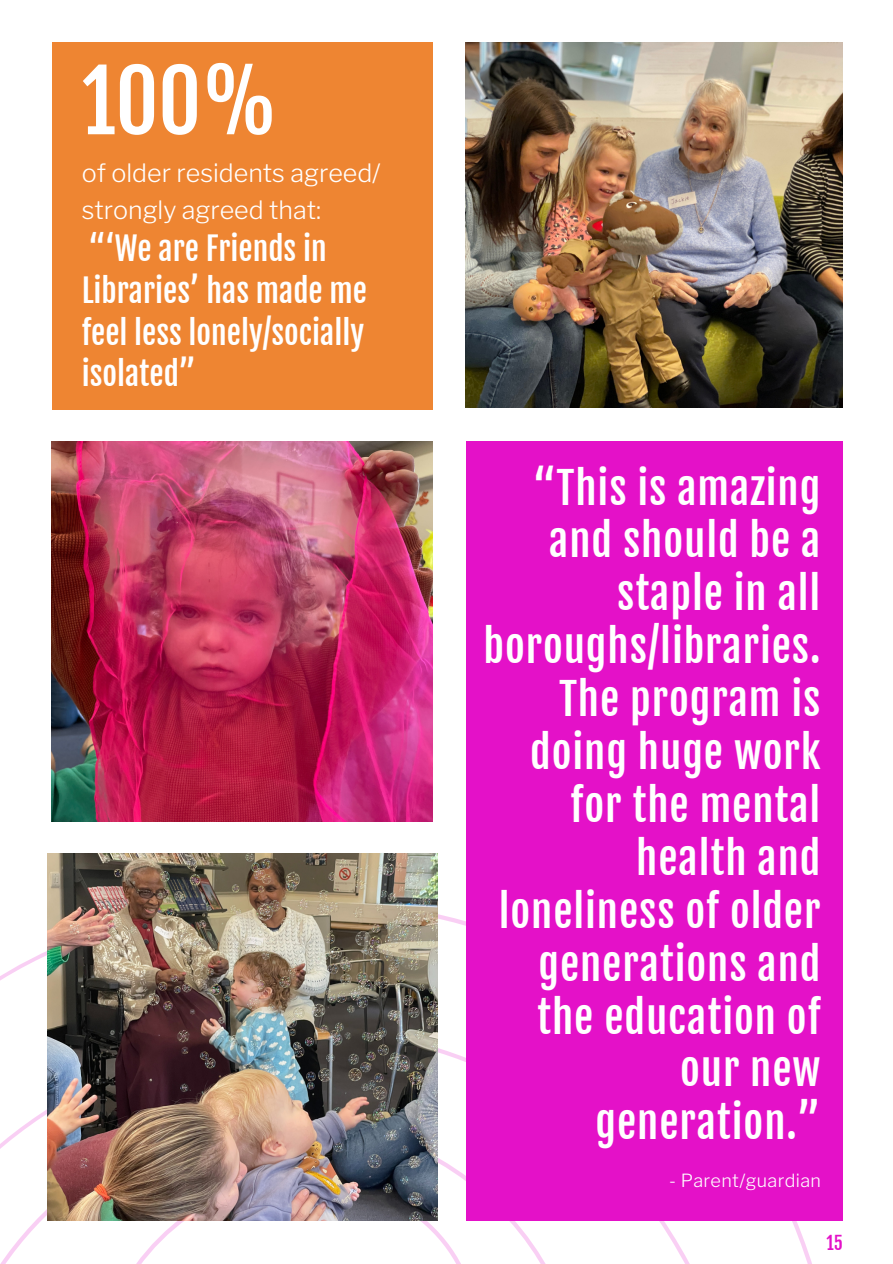
<style>
.page{position:relative;width:893px;height:1264px;background:#fff}
.page>*{position:absolute;margin:0;border:0;box-sizing:border-box;transform-origin:0 0}
.t1{font:83.55px "Fjalla One";color:#fff}
.t2{font:42.75px/52.8px "Fjalla One";letter-spacing:.02em;color:#fff;text-align:right}
.t3{font:31.5px/41.7px "Fjalla One";color:#fff}
.t4{font:300 25.05px/37.2px "Libre Franklin";color:#fff}
.t5{font:300 18px "Libre Franklin";letter-spacing:.02em;color:#fff}
.t6{font:18px "Fjalla One";color:#e411c8}
</style>
<div class="page">
<img style="left:52px;top:441px;width:380px;height:276px">
<div style="left:466px;top:441px;width:376px;height:779px;background:#e411c8"></div>
<img style="left:466px;top:43px;width:376px;height:364px">
<div style="left:52px;top:43px;width:380px;height:367px;background:#ee8532"></div>
<svg style="left:51px;top:717px;width:792px;height:123px;fill:#e411c8"></svg>
<svg style="left:0;top:992px;width:691px;height:271px"></svg>
<svg style="left:43px;top:1103px;width:496px;height:160px"></svg>
<img style="left:47px;top:853px;width:390px;height:367px">
<h1 class="t1" style="left:82px;top:50px;width:198px">100%</h1>
<p class="t4" style="left:82px;top:154px;width:300px">of older residents agreed/ strongly agreed that:</p>
<p class="t3" style="left:82px;top:229px;width:287px">“‘We are Friends in<br>Libraries’ has made me feel less lonely/socially isolated”</p>
<p class="t2" style="left:483px;top:462px;width:338px">“This is amazing and should be a staple in all boroughs/libraries.<br>The program is doing huge work for the mental health and loneliness of older generations and the education of our new generation.”</p>
<p class="t5" style="left:669px;top:1169px;width:153px">- Parent/guardian</p>
<p class="t6" style="left:826px;top:1231px;width:18px">15</p>
</div>
